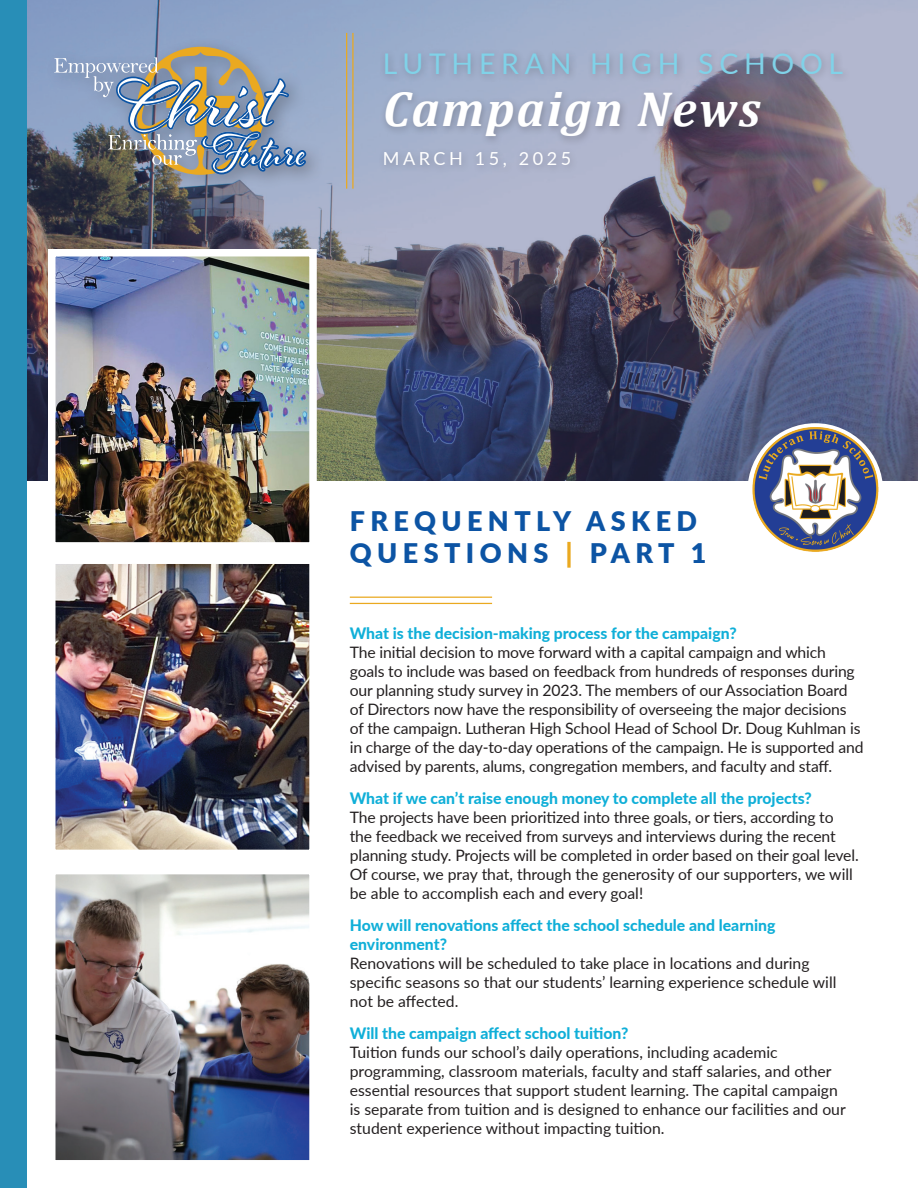
<style>
.page{position:relative;width:918px;height:1188px;background:#fff}
.page>*{position:absolute;margin:0;border:0;box-sizing:border-box;transform-origin:0 0}
.t1{font:italic 700 49.5px "Cambria";letter-spacing:.04em;color:#fff}
.t2{font:28.5px "Lato";letter-spacing:.2em;color:#80d2e8}
.t3{font:900 27px/32.4px "Lato";letter-spacing:.2em;color:#0c54a4}
.t4{font:18px "Lato";letter-spacing:.2em;color:#fff}
.t5{font:15.75px/18.9px "Lato";letter-spacing:-.01em;color:#231f20}
.t6{font:800 15.75px/18.9px "Lato";color:#10afd8}
.s1{color:#eaa920}
</style>
<div class="page">
<div style="left:0;top:0;width:27px;height:1188px;background:#288eb7"></div>
<img style="left:27px;top:0;width:891px;height:481px">
<div style="left:747px;top:423px;width:136px;height:136px;background:#fff;border-radius:50%"></div>
<img style="left:752px;top:428px;width:127px;height:124px">
<hr style="left:350px;top:597px;width:142px;height:1px;background:#eaa920">
<hr style="left:350px;top:603px;width:142px;height:1px;background:#eaa920">
<div style="left:379px;top:48px;width:473px;height:128px;background:#231f20;opacity:.27"></div>
<img style="left:57px;top:565px;width:251px;height:283px">
<div style="left:48px;top:556px;width:269px;height:301px;border:8px solid #fff"></div>
<img style="left:57px;top:876px;width:251px;height:283px">
<div style="left:48px;top:867px;width:269px;height:301px;border:8px solid #fff"></div>
<hr style="left:346px;top:33px;width:1px;height:156px;background:#eaa920">
<hr style="left:352px;top:33px;width:2px;height:156px;background:#eaa920">
<img style="left:57px;top:258px;width:251px;height:283px">
<div style="left:48px;top:249px;width:269px;height:301px;border:8px solid #fff"></div>
<div style="left:46px;top:37px;width:279px;height:157px;background:#231f20;opacity:.35"></div>
<img style="left:54px;top:47px;width:252px;height:128px">
<h2 class="t2" style="left:383px;top:44px;width:462px">LUTHERAN HIGH SCHOOL</h2>
<h1 class="t1" style="left:383px;top:79px;width:380px">Campaign News</h1>
<p class="t4" style="left:383px;top:146px;width:190px">MARCH 15, 2025</p>
<h3 class="t3" style="left:350px;top:504px;width:358px">FREQUENTLY ASKED<br>QUESTIONS <span class="s1">|</span> PART 1</h3>
<p class="t6" style="left:350px;top:624px;width:388px">What is the decision-making process for the campaign?</p>
<p class="t5" style="left:350px;top:643px;width:515px">The initial decision to move forward with a capital campaign and which goals to include was based on feedback from hundreds of responses during our planning study survey in 2023. The members of our Association Board of Directors now have the responsibility of overseeing the major decisions of the campaign. Lutheran High School Head of School Dr. Doug Kuhlman is in charge of the day-to-day operations of the campaign. He is supported and advised by parents, alums, congregation members, and faculty and staff.</p>
<p class="t6" style="left:350px;top:788px;width:463px">What if we can’t raise enough money to complete all the projects?</p>
<p class="t5" style="left:350px;top:807px;width:510px">The projects have been prioritized into three goals, or tiers, according to the feedback we received from surveys and interviews during the recent planning study. Projects will be completed in order based on their goal level.<br>Of course, we pray that, through the generosity of our supporters, we will be able to accomplish each and every goal!</p>
<p class="t6" style="left:350px;top:915px;width:427px">How will renovations affect the school schedule and learning environment?</p>
<p class="t5" style="left:350px;top:953px;width:488px">Renovations will be scheduled to take place in locations and during specific seasons so that our students’ learning experience schedule will not be affected.</p>
<p class="t6" style="left:350px;top:1023px;width:280px">Will the campaign affect school tuition?</p>
<p class="t5" style="left:350px;top:1042px;width:497px">Tuition funds our school’s daily operations, including academic programming, classroom materials, faculty and staff salaries, and other essential resources that support student learning. The capital campaign is separate from tuition and is designed to enhance our facilities and our student experience without impacting tuition.</p>
</div>
